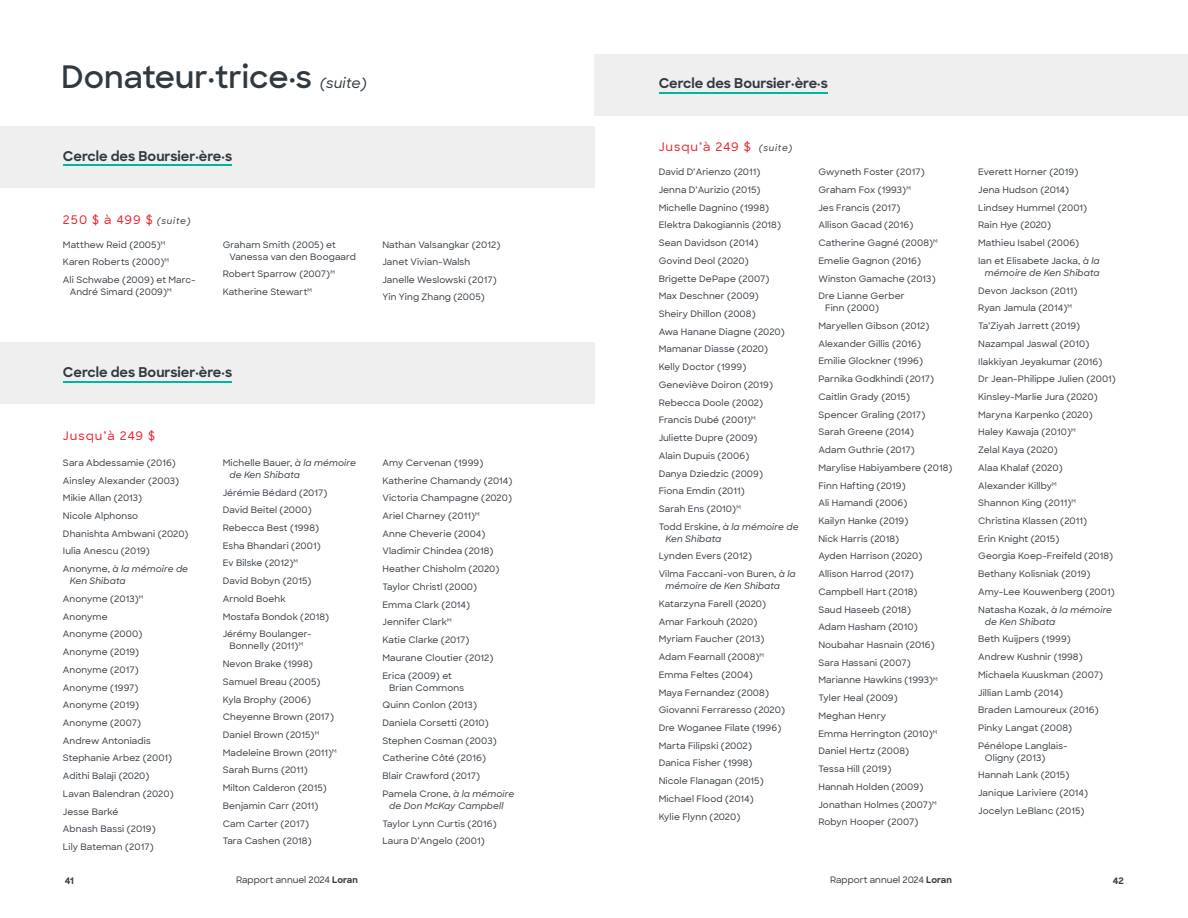
<style>
.page{position:relative;width:1188px;height:918px;background:#fff}
.page>*{position:absolute;margin:0;border:0;box-sizing:border-box;transform-origin:0 0}
.t1{font:600 31.5px "Sharp Sans";color:#313940}
.t2{font:700 13.5px "Sharp Sans";color:#313940}
.t3{font:500 12px "Sharp Sans";letter-spacing:.075em;color:#ee1c28}
.t4{font:500 9px/17.7px "Sharp Sans";letter-spacing:.015em;color:#313940}
.t5{font:italic 500 9px/12px "Sharp Sans";letter-spacing:.015em;color:#313940}
.t6{font:700 9px "Sharp Sans";color:#313940}
.s1{font-weight:500;font-style:italic;font-size:14.25px}
.s2{font-style:italic;font-size:9px;color:#313940}
.s3{font-style:italic}
.s4{font-style:normal}
.s5{font-weight:700}
</style>
<div class="page">
<div style="left:0;top:343px;width:595px;height:61px;background:#efeff0"></div>
<div style="left:0;top:127px;width:595px;height:61px;background:#efeff0"></div>
<div style="left:595px;top:54px;width:593px;height:61px;background:#efeff0"></div>
<hr style="left:63px;top:381px;width:169px;height:1px;background:#00b6a0">
<hr style="left:63px;top:165px;width:169px;height:1px;background:#00b6a0">
<hr style="left:659px;top:92px;width:168px;height:2px;background:#00b6a0">
<h1 class="t1" style="left:61px;top:54px;width:308px">Donateur·trice·s <span class="s1">(suite)</span></h1>
<h2 class="t2" style="left:63px;top:146px;width:171px">Cercle des Boursier·ère·s</h2>
<h3 class="t3" style="left:63px;top:211px;width:129px">250 $ à 499 $ <span class="s2">(suite)</span></h3>
<p class="t4" style="left:63px;top:235px;width:134px">Matthew Reid (2005)<sup>M<br></sup>Karen Roberts (2000)<sup>M<br></sup>Ali Schwabe (2009) et Marc-</p>
<p class="t4" style="left:70px;top:282px;width:104px">André Simard (2009)<sup>M</sup></p>
<p class="t4" style="left:229px;top:238px;width:128px;line-height:12px;text-indent:-7px">Graham Smith (2005) et<br>Vanessa van den Boogaard</p>
<p class="t4" style="left:223px;top:265px;width:114px">Robert Sparrow (2007)<sup>M<br></sup>Katherine Stewart<sup>M</sup></p>
<p class="t4" style="left:382px;top:235px;width:119px">Nathan Valsangkar (2012)<br>Janet Vivian-Walsh<br>Janelle Weslowski (2017)<br>Yin Ying Zhang (2005)</p>
<h2 class="t2" style="left:63px;top:362px;width:171px">Cercle des Boursier·ère·s</h2>
<h3 class="t3" style="left:63px;top:427px;width:94px">Jusqu’à 249 $</h3>
<p class="t4" style="left:63px;top:453px;width:127px">Sara Abdessamie (2016)<br>Ainsley Alexander (2003)<br>Mikie Allan (2013)<br>Nicole Alphonso<br>Dhanishta Ambwani (2020)<br>Iulia Anescu (2019)<br>Anonyme, <span class="s3">à la mémoire de</span></p>
<p class="t4" style="left:63px;top:572px;width:112px;text-indent:7px"><span class="s3">Ken Shibata<br></span>Anonyme (2013)<sup>M<br></sup>Anonyme<br>Anonyme (2000)<br>Anonyme (2019)<br>Anonyme (2017)<br>Anonyme (1997)<br>Anonyme (2019)<br>Anonyme (2007)<br>Andrew Antoniadis<br>Stephanie Arbez (2001)<br>Adithi Balaji (2020)<br>Lavan Balendran (2020)<br>Jesse Barké<br>Abnash Bassi (2019)<br>Lily Bateman (2017)</p>
<p class="t5" style="left:229px;top:456px;width:128px;text-indent:-7px"><span class="s4">Michelle Bauer,</span> à la mémoire de Ken Shibata</p>
<p class="t4" style="left:223px;top:483px;width:108px">Jérémie Bédard (2017)<br>David Beitel (2000)<br>Rebecca Best (1998)<br>Esha Bhandari (2001)<br>Ev Bilske (2012)<sup>M<br></sup>David Bobyn (2015)<br>Arnold Boehk<br>Mostafa Bondok (2018)<br>Jérémy Boulanger-</p>
<p class="t4" style="left:223px;top:637px;width:116px;text-indent:7px">Bonnelly (2011)<sup>M<br></sup>Nevon Brake (1998)<br>Samuel Breau (2005)<br>Kyla Brophy (2006)<br>Cheyenne Brown (2017)<br>Daniel Brown (2015)<sup>M<br></sup>Madeleine Brown (2011)<sup>M<br></sup>Sarah Burns (2011)<br>Milton Calderon (2015)<br>Benjamin Carr (2011)<br>Cam Carter (2017)<br>Tara Cashen (2018)</p>
<p class="t4" style="left:382px;top:453px;width:132px">Amy Cervenan (1999)<br>Katherine Chamandy (2014)<br>Victoria Champagne (2020)<br>Ariel Charney (2011)<sup>M<br></sup>Anne Cheverie (2004)<br>Vladimir Chindea (2018)<br>Heather Chisholm (2020)<br>Taylor Christl (2000)<br>Emma Clark (2014)<br>Jennifer Clark<sup>M<br></sup>Katie Clarke (2017)<br>Maurane Cloutier (2012)<br>Erica (2009) et</p>
<p class="t4" style="left:382px;top:678px;width:133px;text-indent:7px">Brian Commons<br>Quinn Conlon (2013)<br>Daniela Corsetti (2010)<br>Stephen Cosman (2003)<br>Catherine Côté (2016)<br>Blair Crawford (2017)<br>Pamela Crone, <span class="s3">à la mémoire</span></p>
<p class="t5" style="left:389px;top:799px;width:116px">de Don McKay Campbell</p>
<p class="t4" style="left:382px;top:814px;width:116px">Taylor Lynn Curtis (2016)<br>Laura D’Angelo (2001)</p>
<h2 class="t2" style="left:659px;top:74px;width:171px">Cercle des Boursier·ère·s</h2>
<h3 class="t3" style="left:659px;top:138px;width:135px">Jusqu’à 249 $ <span class="s2">(suite)</span></h3>
<p class="t4" style="left:659px;top:163px;width:141px">David D’Arienzo (2011)<br>Jenna D’Aurizio (2015)<br>Michelle Dagnino (1998)<br>Elektra Dakogiannis (2018)<br>Sean Davidson (2014)<br>Govind Deol (2020)<br>Brigette DePape (2007)<br>Max Deschner (2009)<br>Sheiry Dhillon (2008)<br>Awa Hanane Diagne (2020)<br>Mamanar Diasse (2020)<br>Kelly Doctor (1999)<br>Geneviève Doiron (2019)<br>Rebecca Doole (2002)<br>Francis Dubé (2001)<sup>M<br></sup>Juliette Dupre (2009)<br>Alain Dupuis (2006)<br>Danya Dziedzic (2009)<br>Fiona Emdin (2011)<br>Sarah Ens (2010)<sup>M<br></sup>Todd Erskine, <span class="s3">à la mémoire de</span></p>
<p class="t5" style="left:665px;top:532px;width:57px">Ken Shibata</p>
<p class="t4" style="left:659px;top:547px;width:139px">Lynden Evers (2012)<br>Vilma Faccani-von Buren, <span class="s3">à la</span></p>
<p class="t5" style="left:665px;top:580px;width:116px">mémoire de Ken Shibata</p>
<p class="t4" style="left:659px;top:594px;width:128px">Katarzyna Farell (2020)<br>Amar Farkouh (2020)<br>Myriam Faucher (2013)<br>Adam Fearnall (2008)<sup>M<br></sup>Emma Feltes (2004)<br>Maya Fernandez (2008)<br>Giovanni Ferraresso (2020)<br>Dre Woganee Filate (1996)<br>Marta Filipski (2002)<br>Danica Fisher (1998)<br>Nicole Flanagan (2015)<br>Michael Flood (2014)<br>Kylie Flynn (2020)</p>
<p class="t4" style="left:818px;top:163px;width:121px">Gwyneth Foster (2017)<br>Graham Fox (1993)<sup>M<br></sup>Jes Francis (2017)<br>Allison Gacad (2016)<br>Catherine Gagné (2008)<sup>M<br></sup>Emelie Gagnon (2016)<br>Winston Gamache (2013)<br>Dre Lianne Gerber</p>
<p class="t4" style="left:818px;top:299px;width:136px;text-indent:7px">Finn (2000)<br>Maryellen Gibson (2012)<br>Alexander Gillis (2016)<br>Emilie Glockner (1996)<br>Parnika Godkhindi (2017)<br>Caitlin Grady (2015)<br>Spencer Graling (2017)<br>Sarah Greene (2014)<br>Adam Guthrie (2017)<br>Marylise Habiyambere (2018)<br>Finn Hafting (2019)<br>Ali Hamandi (2006)<br>Kailyn Hanke (2019)<br>Nick Harris (2018)<br>Ayden Harrison (2020)<br>Allison Harrod (2017)<br>Campbell Hart (2018)<br>Saud Haseeb (2018)<br>Adam Hasham (2010)<br>Noubahar Hasnain (2016)<br>Sara Hassani (2007)<br>Marianne Hawkins (1993)<sup>M<br></sup>Tyler Heal (2009)<br>Meghan Henry<br>Emma Herrington (2010)<sup>M<br></sup>Daniel Hertz (2008)<br>Tessa Hill (2019)<br>Hannah Holden (2009)<br>Jonathan Holmes (2007)<sup>M<br></sup>Robyn Hooper (2007)</p>
<p class="t4" style="left:978px;top:163px;width:123px">Everett Horner (2019)<br>Jena Hudson (2014)<br>Lindsey Hummel (2001)<br>Rain Hye (2020)<br>Mathieu Isabel (2006)<br>Ian et Elisabete Jacka, <span class="s3">à la</span></p>
<p class="t5" style="left:985px;top:266px;width:116px">mémoire de Ken Shibata</p>
<p class="t4" style="left:978px;top:281px;width:139px">Devon Jackson (2011)<br>Ryan Jamula (2014)<sup>M<br></sup>Ta’Ziyah Jarrett (2019)<br>Nazampal Jaswal (2010)<br>Ilakkiyan Jeyakumar (2016)<br>Dr Jean-Philippe Julien (2001)<br>Kinsley-Marlie Jura (2020)<br>Maryna Karpenko (2020)<br>Haley Kawaja (2010)<sup>M<br></sup>Zelal Kaya (2020)<br>Alaa Khalaf (2020)<br>Alexander Killby<sup>M<br></sup>Shannon King (2011)<sup>M<br></sup>Christina Klassen (2011)<br>Erin Knight (2015)<br>Georgia Koep-Freifeld (2018)<br>Bethany Kolisniak (2019)<br>Amy-Lee Kouwenberg (2001)<br>Natasha Kozak, <span class="s3">à la mémoire</span></p>
<p class="t5" style="left:985px;top:615px;width:72px">de Ken Shibata</p>
<p class="t4" style="left:978px;top:630px;width:126px">Beth Kuijpers (1999)<br>Andrew Kushnir (1998)<br>Michaela Kuuskman (2007)<br>Jillian Lamb (2014)<br>Braden Lamoureux (2016)<br>Pinky Langat (2008)<br>Pénélope Langlais-</p>
<p class="t4" style="left:978px;top:748px;width:112px;text-indent:7px">Oligny (2013)<br>Hannah Lank (2015)<br>Janique Lariviere (2014)<br>Jocelyn LeBlanc (2015)</p>
<p class="t6" style="left:65px;top:874px;width:11px">41</p>
<p class="t4" style="left:236px;top:871px;width:123px">Rapport annuel 2024 <span class="s5">Loran</span></p>
<p class="t4" style="left:830px;top:871px;width:123px">Rapport annuel 2024 <span class="s5">Loran</span></p>
<p class="t6" style="left:1113px;top:874px;width:13px">42</p>
</div>
